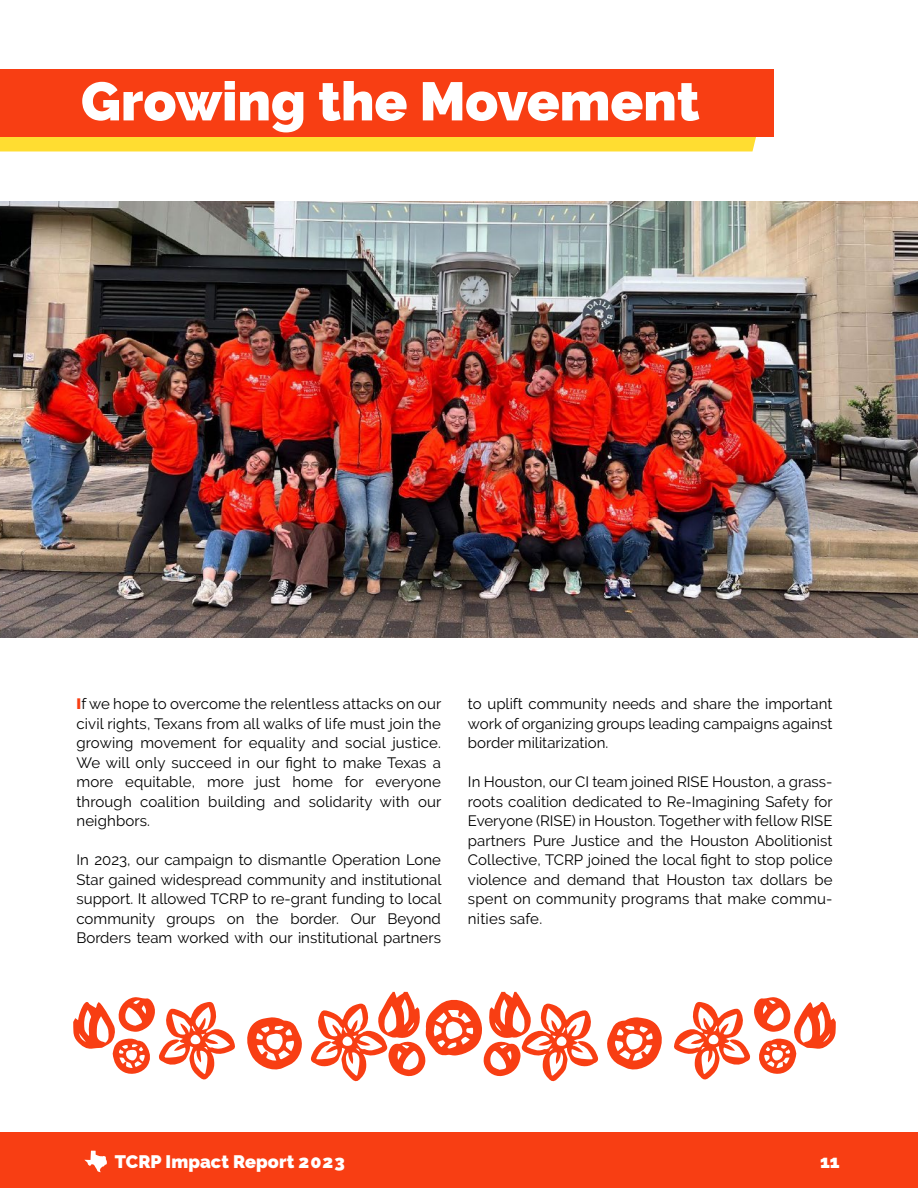
<style>
.page{position:relative;width:918px;height:1188px;background:#fff}
.page>*{position:absolute;margin:0;border:0;box-sizing:border-box;transform-origin:0 0}
.t1{font:900 54px "Raleway";color:#fff}
.t2{font:900 18px "Raleway";letter-spacing:.005em;color:#fff}
.t3{font:15px/19.5px "Raleway";color:#000;text-align:justify}
.s1{font-weight:900;color:#f83e13}
</style>
<div class="page">
<svg style="left:0;top:136px;width:760px;height:15px;background:#fed230"></svg>
<div style="left:0;top:69px;width:774px;height:67px;background:#f83e13"></div>
<div style="left:0;top:1132px;width:918px;height:56px;background:#f83e13"></div>
<svg style="left:84px;top:1151px;width:23px;height:21px"></svg>
<img style="left:0;top:201px;width:918px;height:437px">
<svg style="left:247px;top:1017px;width:55px;height:53px"></svg>
<svg style="left:73px;top:997px;width:162px;height:83px"></svg>
<svg style="left:607px;top:1017px;width:55px;height:53px"></svg>
<svg style="left:310px;top:992px;width:289px;height:90px"></svg>
<svg style="left:674px;top:997px;width:162px;height:83px"></svg>
<h1 class="t1" style="left:81px;top:70px;width:620px">Growing the Movement</h1>
<p class="t3" style="left:76px;top:694px;width:366px"><span class="s1">I</span>f we hope to overcome the relentless attacks on our civil rights, Texans from all walks of life must join the growing movement for equality and social justice.<br>We will only succeed in our fight to make Texas a more equitable, more just home for everyone through coalition building and solidarity with our neighbors.</p>
<p class="t3" style="left:76px;top:850px;width:366px">In 2023, our campaign to dismantle Operation Lone Star gained widespread community and institutional support. It allowed TCRP to re-grant funding to local community groups on the border. Our Beyond Borders team worked with our institutional partners</p>
<p class="t3" style="left:468px;top:694px;width:366px">to uplift community needs and share the important work of organizing groups leading campaigns against border militarization.</p>
<p class="t3" style="left:468px;top:772px;width:366px">In Houston, our CI team joined RISE Houston, a grass&shy;roots coalition dedicated to Re-Imagining Safety for Everyone (RISE) in Houston. Together with fellow RISE partners Pure Justice and the Houston Abolitionist Collective, TCRP joined the local fight to stop police violence and demand that Houston tax dollars be spent on community programs that make commu&shy;nities safe.</p>
<p class="t2" style="left:115px;top:1151px;width:232px">TCRP Impact Report 2023</p>
<p class="t2" style="left:820px;top:1151px;width:21px">11</p>
</div>
